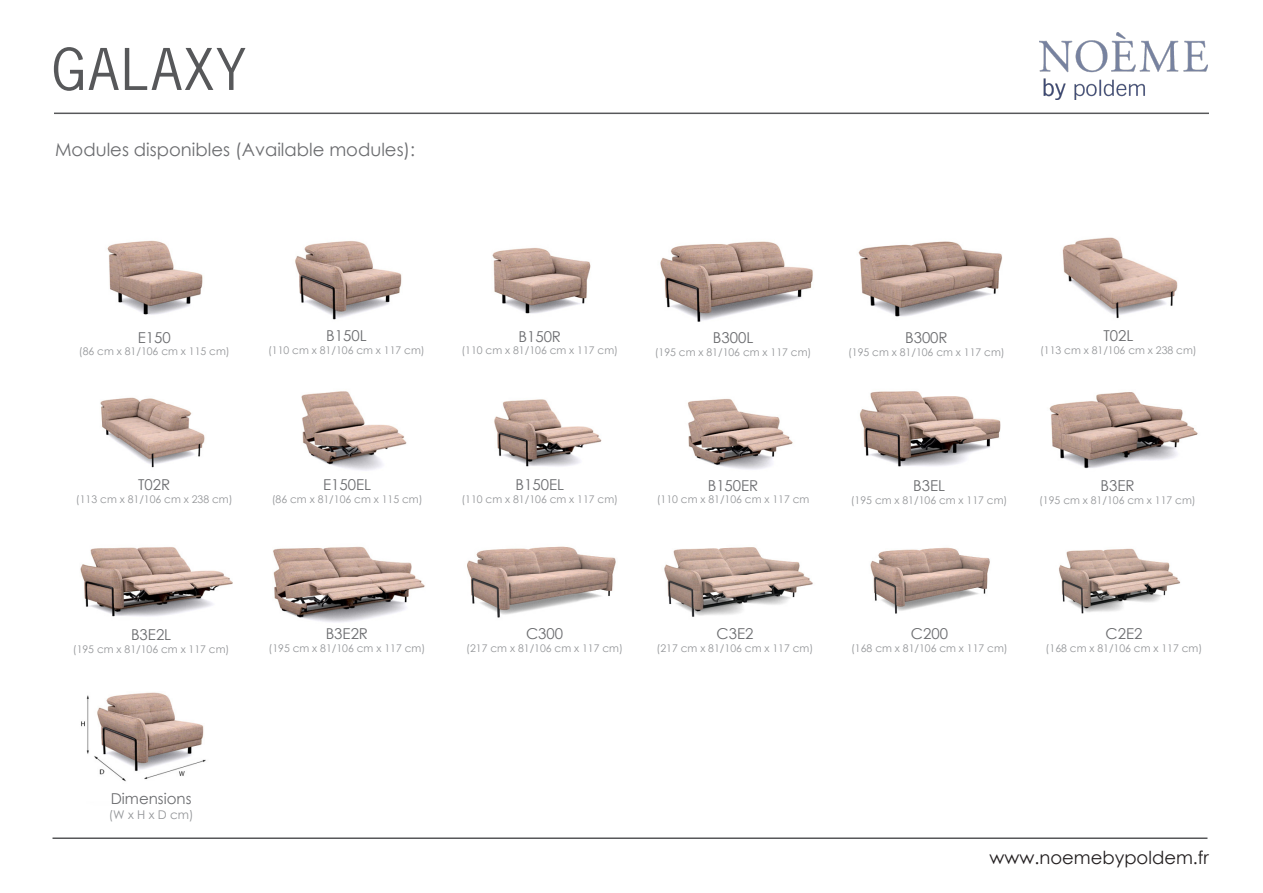
<style>
.page{position:relative;width:1263px;height:893px;background:#fff}
.page>*{position:absolute;margin:0;border:0;box-sizing:border-box;transform-origin:0 0}
.Styl_akapitowy_1{font:54px "News Gothic Std";letter-spacing:.05em;color:#57585a}
.t1{font:18px "Century Gothic";color:#6c6d70}
.t2{font:18px "Century Gothic";color:#231f20}
.t3{font:15px "Century Gothic";color:#6c6d70}
.t4{font:12px "Century Gothic";color:#939598}
.t5{font:10.5px "Century Gothic";color:#939598}
</style>
<div class="page">
<hr style="left:54px;top:113px;width:1155px;height:1px;background:#57585a">
<img style="left:1040px;top:33px;width:168px;height:66px">
<hr style="left:53px;top:837px;width:1154px;height:2px;background:#57585a">
<img style="left:81px;top:692px;width:125px;height:90px">
<img style="left:80px;top:546px;width:345px;height:77px">
<img style="left:467px;top:546px;width:149px;height:72px">
<img style="left:664px;top:547px;width:149px;height:70px">
<img style="left:870px;top:547px;width:120px;height:67px">
<img style="left:1059px;top:548px;width:122px;height:66px">
<img style="left:100px;top:397px;width:105px;height:71px">
<img style="left:301px;top:391px;width:106px;height:80px">
<img style="left:494px;top:399px;width:108px;height:68px">
<img style="left:688px;top:398px;width:105px;height:72px">
<img style="left:860px;top:391px;width:141px;height:76px">
<img style="left:1049px;top:392px;width:149px;height:77px">
<img style="left:107px;top:240px;width:295px;height:80px">
<img style="left:492px;top:241px;width:321px;height:81px">
<img style="left:858px;top:237px;width:320px;height:82px">
<p class="Styl_akapitowy_1" style="left:51px;top:35px;width:196px">GALAXY</p>
<p class="t1" style="left:55px;top:136px;width:362px">Modules disponibles (Available modules):</p>
<p class="t3" style="left:138px;top:327px;width:34px">E150</p>
<p class="t5" style="left:79px;top:344px;width:152px">(86 cm x 81/106 cm x 115 cm)</p>
<p class="t3" style="left:326px;top:325px;width:42px">B150L</p>
<p class="t5" style="left:268px;top:343px;width:158px">(110 cm x 81/106 cm x 117 cm)</p>
<p class="t3" style="left:518px;top:326px;width:44px">B150R</p>
<p class="t5" style="left:461px;top:343px;width:158px">(110 cm x 81/106 cm x 117 cm)</p>
<p class="t3" style="left:713px;top:327px;width:42px">B300L</p>
<p class="t5" style="left:655px;top:344px;width:158px">(195 cm x 81/106 cm x 117 cm)</p>
<p class="t3" style="left:905px;top:327px;width:44px">B300R</p>
<p class="t5" style="left:848px;top:344px;width:158px">(195 cm x 81/106 cm x 117 cm)</p>
<p class="t3" style="left:1103px;top:325px;width:31px">T02L</p>
<p class="t5" style="left:1040px;top:343px;width:158px">(113 cm x 81/106 cm x 238 cm)</p>
<p class="t3" style="left:138px;top:474px;width:34px">T02R</p>
<p class="t5" style="left:76px;top:491px;width:158px">(113 cm x 81/106 cm x 238 cm)</p>
<p class="t3" style="left:323px;top:474px;width:49px">E150EL</p>
<p class="t5" style="left:272px;top:491px;width:152px">(86 cm x 81/106 cm x 115 cm)</p>
<p class="t3" style="left:515px;top:474px;width:50px">B150EL</p>
<p class="t5" style="left:461px;top:492px;width:158px">(110 cm x 81/106 cm x 117 cm)</p>
<p class="t3" style="left:708px;top:475px;width:52px">B150ER</p>
<p class="t5" style="left:657px;top:492px;width:154px">(110 cm x 81/106 cm x 117 cm</p>
<p class="t3" style="left:913px;top:475px;width:33px">B3EL</p>
<p class="t5" style="left:851px;top:492px;width:158px">(195 cm x 81/106 cm x 117 cm)</p>
<p class="t3" style="left:1100px;top:475px;width:36px">B3ER</p>
<p class="t5" style="left:1039px;top:492px;width:158px">(195 cm x 81/106 cm x 117 cm)</p>
<p class="t3" style="left:131px;top:624px;width:42px">B3E2L</p>
<p class="t5" style="left:73px;top:641px;width:158px">(195 cm x 81/106 cm x 117 cm)</p>
<p class="t3" style="left:326px;top:623px;width:44px">B3E2R</p>
<p class="t5" style="left:269px;top:640px;width:158px">(195 cm x 81/106 cm x 117 cm)</p>
<p class="t3" style="left:526px;top:623px;width:39px">C300</p>
<p class="t5" style="left:466px;top:640px;width:158px">(217 cm x 81/106 cm x 117 cm)</p>
<p class="t3" style="left:716px;top:623px;width:38px">C3E2</p>
<p class="t5" style="left:656px;top:640px;width:158px">(217 cm x 81/106 cm x 117 cm)</p>
<p class="t3" style="left:911px;top:623px;width:39px">C200</p>
<p class="t5" style="left:851px;top:640px;width:158px">(168 cm x 81/106 cm x 117 cm)</p>
<p class="t3" style="left:1105px;top:623px;width:38px">C2E2</p>
<p class="t5" style="left:1046px;top:640px;width:158px">(168 cm x 81/106 cm x 117 cm)</p>
<p class="t3" style="left:111px;top:788px;width:82px">Dimensions</p>
<p class="t4" style="left:109px;top:806px;width:86px">(W x H x D cm)</p>
<p class="t2" style="left:989px;top:845px;width:221px">www.noemebypoldem.fr</p>
</div>
